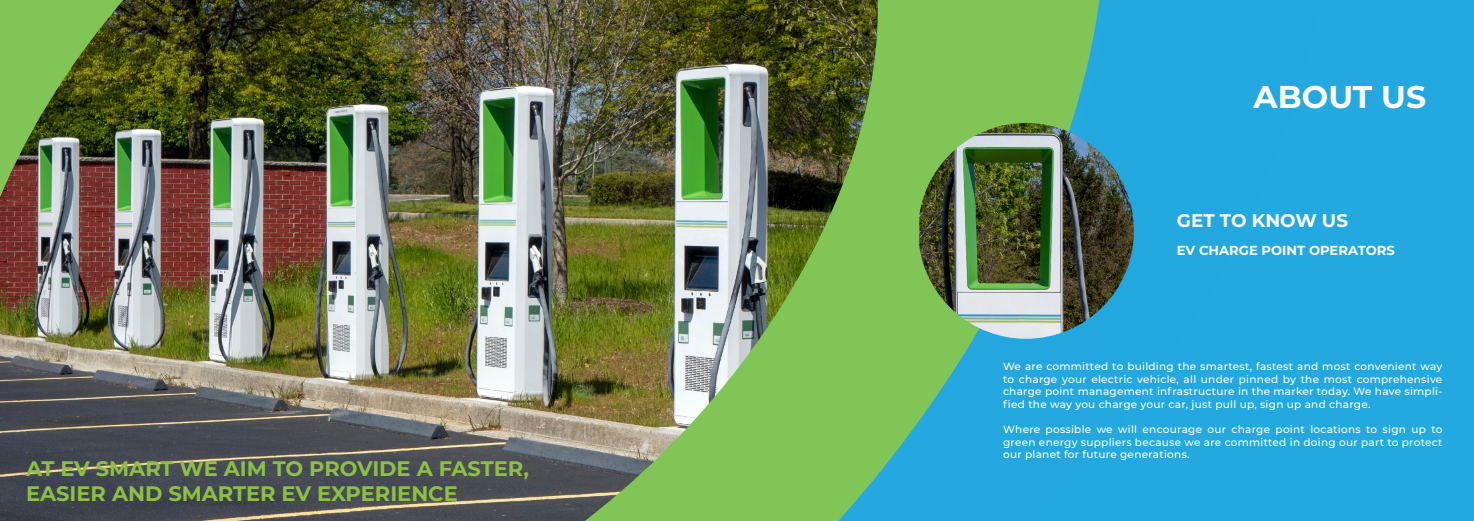
<style>
.page{position:relative;width:1474px;height:521px;background:#fff}
.page>*{position:absolute;margin:0;border:0;box-sizing:border-box;transform-origin:0 0}
.t1{font:700 31.5px "Montserrat";color:#fff}
.t2{font:700 21px "Montserrat";color:#8dc044}
.t3{font:700 18.38px "Montserrat";color:#fff}
.t4{font:700 13.12px "Montserrat";color:#fff}
.Body_Text{font:500 10.5px/12.6px "Montserrat";letter-spacing:.025em;color:#fff;text-align:justify}
</style>
<div class="page">
<div style="left:0;top:0;width:1473px;height:521px;background:#23a8e0"></div>
<img style="left:0;top:0;width:1100px;height:521px">
<img style="left:919px;top:123px;width:215px;height:216px">
<p class="t2" style="left:26px;top:453px;width:504px">AT EV SMART WE AIM TO PROVIDE A FASTER,</p>
<p class="t2" style="left:26px;top:478px;width:433px">EASIER AND SMARTER EV EXPERIENCE</p>
<p class="t1" style="left:1253px;top:74px;width:174px">ABOUT US</p>
<p class="t3" style="left:1176px;top:207px;width:173px">GET TO KNOW US</p>
<p class="t4" style="left:1176px;top:241px;width:219px">EV CHARGE POINT OPERATORS</p>
<p class="Body_Text" style="left:1003px;top:360px;width:441px">We are committed to building the smartest, fastest and most convenient way to charge your electric vehicle, all under pinned by the most comprehensive charge point management infrastructure in the marker today. We have simpli&shy;fied the way you charge your car, just pull up, sign up and charge.</p>
<p class="Body_Text" style="left:1003px;top:423px;width:441px">Where possible we will encourage our charge point locations to sign up to green energy suppliers because we are committed in doing our part to protect our planet for future generations.</p>
</div>
